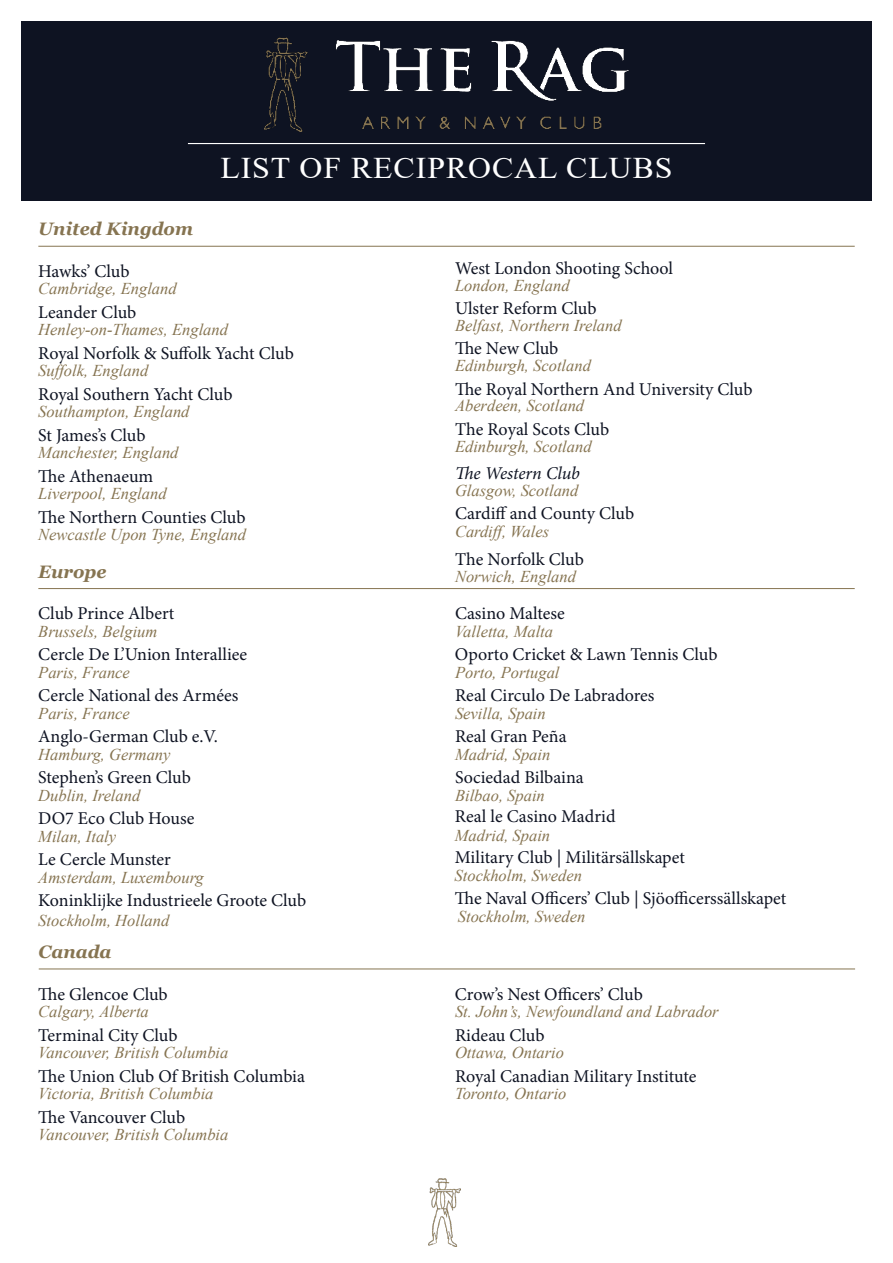
<style>
.page{position:relative;width:893px;height:1263px;background:#fff}
.page>*{position:absolute;margin:0;border:0;box-sizing:border-box;transform-origin:0 0}
.t1{font:30px "Times New Roman";letter-spacing:.03em;color:#fff;scale:1.06 1}
.t2{font:18px "Minion Pro";color:#0e1322}
.t3{font:italic 700 18px "Georgia";color:#867451}
.t4{font:italic 18px "Minion Pro";letter-spacing:-.01em;color:#0e1322}
.t5{font:italic 16.5px "Times New Roman";color:#867451}
</style>
<div class="page">
<div style="left:21px;top:21px;width:851px;height:179px;background:#0e1322"></div>
<img style="left:265px;top:37px;width:363px;height:94px">
<hr style="left:188px;top:143px;width:517px;height:1px;background:#fff">
<hr style="left:38px;top:246px;width:817px;height:1px;background:#867451">
<hr style="left:38px;top:588px;width:817px;height:1px;background:#867451">
<hr style="left:39px;top:968px;width:816px;height:1px;background:#867451">
<img style="left:429px;top:1179px;width:31px;height:68px">
<p class="t3" style="left:38px;top:217px;width:156px">United Kingdom</p>
<h1 class="t1" style="left:220px;top:146px;width:428px">LIST OF RECIPROCAL CLUBS</h1>
<p class="t2" style="left:455px;top:256px;width:220px">West London Shooting School</p>
<p class="t5" style="left:455px;top:274px;width:116px">London, England</p>
<p class="t2" style="left:455px;top:296px;width:143px">Ulster Reform Club</p>
<p class="t5" style="left:455px;top:314px;width:168px">Belfast, Northern Ireland</p>
<p class="t2" style="left:455px;top:337px;width:105px">The New Club</p>
<p class="t5" style="left:455px;top:354px;width:137px">Edinburgh, Scotland</p>
<p class="t2" style="left:455px;top:377px;width:299px">The Royal Northern And University Club</p>
<p class="t5" style="left:455px;top:394px;width:131px">Aberdeen, Scotland</p>
<p class="t2" style="left:455px;top:417px;width:156px">The Royal Scots Club</p>
<p class="t2" style="left:38px;top:259px;width:93px">Hawks’ Club</p>
<p class="t5" style="left:38px;top:277px;width:140px">Cambridge, England</p>
<p class="t2" style="left:38px;top:300px;width:100px">Leander Club</p>
<p class="t5" style="left:38px;top:318px;width:191px">Henley-on-Thames, England</p>
<p class="t2" style="left:38px;top:341px;width:257px">Royal Norfolk &amp; Suffolk Yacht Club</p>
<p class="t5" style="left:38px;top:359px;width:111px">Suffolk, England</p>
<p class="t2" style="left:38px;top:382px;width:196px">Royal Southern Yacht Club</p>
<p class="t5" style="left:38px;top:400px;width:153px">Southampton, England</p>
<p class="t2" style="left:38px;top:423px;width:109px">St James’s Club</p>
<p class="t5" style="left:38px;top:441px;width:142px">Manchester, England</p>
<p class="t5" style="left:455px;top:435px;width:138px">Edinburgh, Scotland</p>
<p class="t2" style="left:38px;top:464px;width:117px">The Athenaeum</p>
<p class="t5" style="left:38px;top:482px;width:130px">Liverpool, England</p>
<p class="t4" style="left:455px;top:461px;width:126px">The Western Club</p>
<p class="t5" style="left:455px;top:479px;width:125px">Glasgow, Scotland</p>
<p class="t2" style="left:38px;top:505px;width:209px">The Northern Counties Club</p>
<p class="t5" style="left:38px;top:524px;width:209px">Newcastle Upon Tyne, England</p>
<p class="t2" style="left:455px;top:501px;width:181px">Cardiff and County Club</p>
<p class="t5" style="left:455px;top:520px;width:96px">Cardiff, Wales</p>
<p class="t3" style="left:38px;top:560px;width:70px">Europe</p>
<p class="t2" style="left:455px;top:548px;width:130px">The Norfolk Club</p>
<p class="t5" style="left:455px;top:565px;width:123px">Norwich, England</p>
<p class="t2" style="left:38px;top:601px;width:138px">Club Prince Albert</p>
<p class="t2" style="left:455px;top:601px;width:111px">Casino Maltese</p>
<p class="t5" style="left:38px;top:620px;width:121px">Brussels, Belgium</p>
<p class="t5" style="left:455px;top:620px;width:100px">Valletta, Malta</p>
<p class="t2" style="left:38px;top:642px;width:210px">Cercle De L’Union Interalliee</p>
<p class="t5" style="left:38px;top:661px;width:93px">Paris, France</p>
<p class="t2" style="left:455px;top:642px;width:264px">Oporto Cricket &amp; Lawn Tennis Club</p>
<p class="t5" style="left:455px;top:661px;width:106px">Porto, Portugal</p>
<p class="t2" style="left:38px;top:683px;width:202px">Cercle National des Armées</p>
<p class="t2" style="left:455px;top:683px;width:201px">Real Circulo De Labradores</p>
<p class="t5" style="left:38px;top:702px;width:93px">Paris, France</p>
<p class="t5" style="left:455px;top:702px;width:92px">Sevilla, Spain</p>
<p class="t2" style="left:38px;top:724px;width:181px">Anglo-German Club e.V.</p>
<p class="t5" style="left:38px;top:743px;width:134px">Hamburg, Germany</p>
<p class="t2" style="left:455px;top:724px;width:113px">Real Gran Peña</p>
<p class="t5" style="left:455px;top:743px;width:97px">Madrid, Spain</p>
<p class="t2" style="left:38px;top:765px;width:154px">Stephen’s Green Club</p>
<p class="t5" style="left:38px;top:784px;width:104px">Dublin, Ireland</p>
<p class="t2" style="left:455px;top:765px;width:130px">Sociedad Bilbaina</p>
<p class="t5" style="left:455px;top:784px;width:91px">Bilbao, Spain</p>
<p class="t2" style="left:38px;top:806px;width:158px">DO7 Eco Club House</p>
<p class="t2" style="left:455px;top:805px;width:162px">Real le Casino Madrid</p>
<p class="t5" style="left:38px;top:825px;width:79px">Milan, Italy</p>
<p class="t5" style="left:455px;top:824px;width:97px">Madrid, Spain</p>
<p class="t2" style="left:38px;top:847px;width:134px">Le Cercle Munster</p>
<p class="t5" style="left:38px;top:866px;width:167px">Amsterdam, Luxembourg</p>
<p class="t2" style="left:455px;top:845px;width:232px">Military Club | Militärsällskapet</p>
<p class="t5" style="left:455px;top:864px;width:129px">Stockholm, Sweden</p>
<p class="t2" style="left:38px;top:888px;width:269px">Koninklijke Industrieele Groote Club</p>
<p class="t5" style="left:38px;top:909px;width:133px">Stockholm, Holland</p>
<p class="t2" style="left:455px;top:886px;width:333px">The Naval Officers’ Club | Sjöofficerssällskapet</p>
<p class="t5" style="left:458px;top:905px;width:129px">Stockholm, Sweden</p>
<p class="t3" style="left:39px;top:940px;width:74px">Canada</p>
<p class="t2" style="left:38px;top:982px;width:131px">The Glencoe Club</p>
<p class="t2" style="left:455px;top:982px;width:189px">Crow’s Nest Officers’ Club</p>
<p class="t5" style="left:38px;top:1000px;width:112px">Calgary, Alberta</p>
<p class="t5" style="left:455px;top:1000px;width:265px">St. John’s, Newfoundland and Labrador</p>
<p class="t2" style="left:38px;top:1023px;width:141px">Terminal City Club</p>
<p class="t5" style="left:38px;top:1041px;width:192px">Vancouver, British Columbia</p>
<p class="t2" style="left:455px;top:1023px;width:91px">Rideau Club</p>
<p class="t5" style="left:455px;top:1041px;width:111px">Ottawa, Ontario</p>
<p class="t2" style="left:38px;top:1064px;width:268px">The Union Club Of British Columbia</p>
<p class="t5" style="left:38px;top:1082px;width:177px">Victoria, British Columbia</p>
<p class="t2" style="left:455px;top:1064px;width:243px">Royal Canadian Military Institute</p>
<p class="t5" style="left:455px;top:1082px;width:113px">Toronto, Ontario</p>
<p class="t2" style="left:38px;top:1105px;width:148px">The Vancouver Club</p>
<p class="t5" style="left:38px;top:1123px;width:192px">Vancouver, British Columbia</p>
</div>
